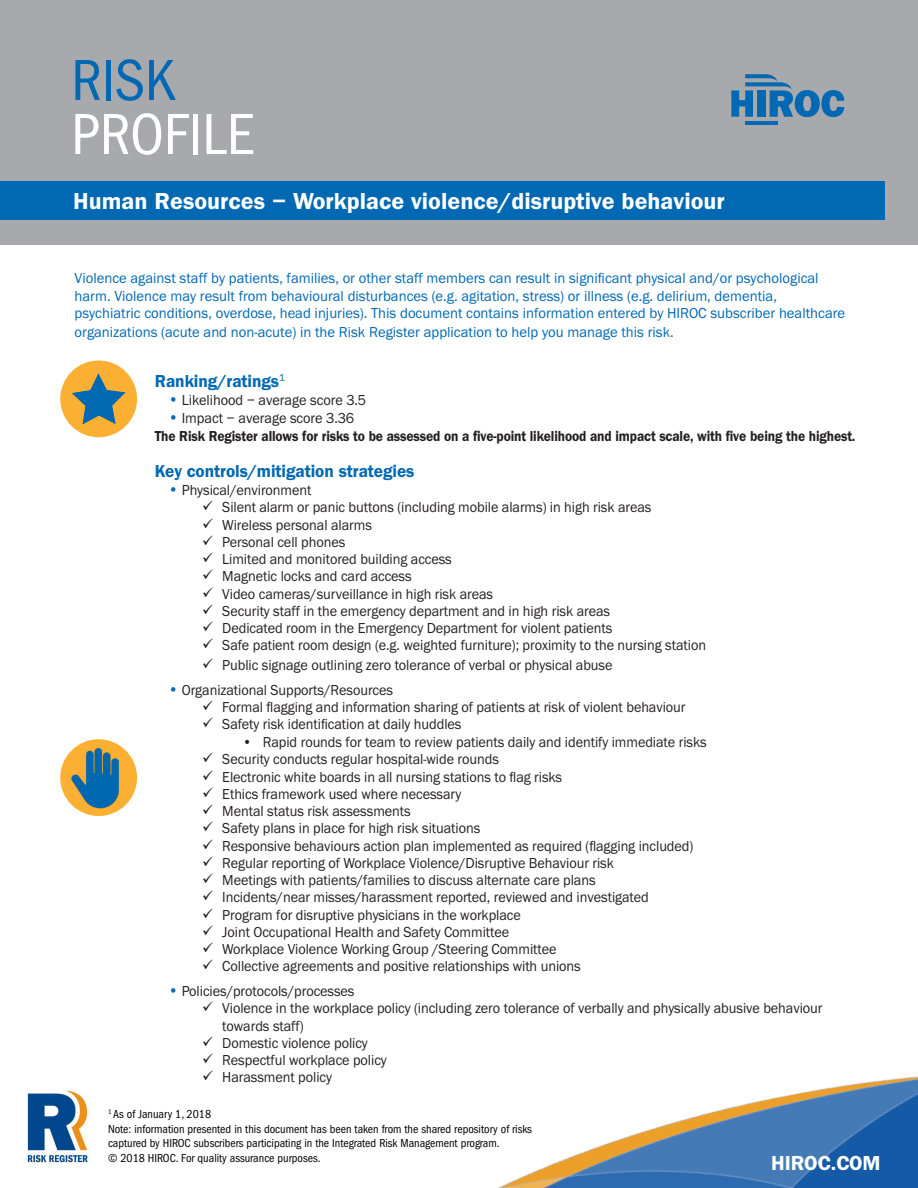
<style>
.page{position:relative;width:918px;height:1188px;background:#fff}
.page>*{position:absolute;margin:0;border:0;box-sizing:border-box;transform-origin:0 0}
.t1{font:condensed 60px "Franklin Gothic LT";color:#fff}
.t2{font:condensed 60px "Franklin Gothic LT";color:#0168b3}
.t3{font:700 24px "Franklin Gothic";color:#fff}
.t4{font:700 21px "Franklin Gothic";color:#fff}
.t5{font:700 18px "Franklin Gothic";letter-spacing:-.005em;color:#0168b3;scale:.96 1}
.t6{font:15px/17.2px "Franklin Gothic";letter-spacing:-.005em;color:#231f20;scale:.95 1}
.Body_Text{font:15px/17.2px "Franklin Gothic";color:#0168b3}
.t7{font:700 15px "Franklin Gothic";letter-spacing:-.01em;color:#231f20;scale:.9 1}
.t8{font:15px "Franklin Gothic";letter-spacing:-.005em;color:#231f20;scale:.96 1}
.t9{font:condensed 12px/14.4px "Franklin Gothic LT";color:#000}
.s1{font-size:16.5px;color:#0168b3}
</style>
<div class="page">
<div style="left:0;top:0;width:918px;height:244px;background:#a8a9ad"></div>
<img style="left:498px;top:1076px;width:420px;height:112px">
<hr style="left:745px;top:121px;width:32px;height:4px;background:#0168b3">
<svg style="left:731px;top:74px;width:113px;height:43px"></svg>
<div style="left:0;top:181px;width:884px;height:39px;background:#0168b3"></div>
<div style="left:60px;top:360px;width:77px;height:77px;background:#fbb033;border-radius:50%"></div>
<svg style="left:71px;top:372px;width:55px;height:53px"></svg>
<img style="left:61px;top:739px;width:75px;height:77px">
<img style="left:27px;top:1090px;width:63px;height:73px">
<p class="t2" style="left:71px;top:46px;width:105px">RISK</p>
<p class="t1" style="left:71px;top:100px;width:185px">PROFILE</p>
<p class="t3" style="left:73px;top:185px;width:653px">Human Resources – Workplace violence/disruptive behaviour</p>
<p class="Body_Text" style="left:75px;top:271px;width:772px">Violence against staff by patients, families, or other staff members can result in significant physical and/or psychological harm. Violence may result from behavioural disturbances (e.g. agitation, stress) or illness (e.g. delirium, dementia, psychiatric conditions, overdose, head injuries). This document contains information entered by HIROC subscriber healthcare</p>
<p class="Body_Text" style="left:75px;top:325px;width:601px">organizations (acute and non-acute) in the Risk Register application to help you manage this risk.</p>
<p class="t5" style="left:155px;top:369px;width:137px">Ranking/ratings<sup>1</sup></p>
<p class="t8" style="left:168px;top:390px;width:208px"><span class="s1">•</span> Likelihood – average score 3.5</p>
<p class="t8" style="left:168px;top:408px;width:195px"><span class="s1">•</span> Impact – average score 3.36</p>
<p class="t7" style="left:155px;top:426px;width:780px">The Risk Register allows for risks to be assessed on a five-point likelihood and impact scale, with five being the highest.</p>
<p class="t5" style="left:155px;top:459px;width:272px">Key controls/mitigation strategies</p>
<p class="t6" style="left:168px;top:483px;width:152px"><span class="s1">•</span> Physical/environment</p>
<p class="t6" style="left:222px;top:500px;width:453px">Silent alarm or panic buttons (including mobile alarms) in high risk areas</p>
<p class="t6" style="left:222px;top:517px;width:159px">Wireless personal alarms</p>
<p class="t6" style="left:222px;top:534px;width:131px">Personal cell phones</p>
<p class="t6" style="left:222px;top:552px;width:243px">Limited and monitored building access</p>
<p class="t6" style="left:222px;top:569px;width:201px">Magnetic locks and card access</p>
<p class="t6" style="left:222px;top:586px;width:287px">Video cameras/surveillance in high risk areas</p>
<p class="t6" style="left:222px;top:603px;width:410px">Security staff in the emergency department and in high risk areas</p>
<p class="t6" style="left:222px;top:621px;width:412px">Dedicated room in the Emergency Department for violent patients</p>
<p class="t6" style="left:222px;top:638px;width:511px">Safe patient room design (e.g. weighted furniture); proximity to the nursing station</p>
<p class="t6" style="left:222px;top:657px;width:412px">Public signage outlining zero tolerance of verbal or physical abuse</p>
<p class="t6" style="left:168px;top:682px;width:238px"><span class="s1">•</span> Organizational Supports/Resources</p>
<p class="t6" style="left:222px;top:699px;width:489px">Formal flagging and information sharing of patients at risk of violent behaviour</p>
<p class="t6" style="left:222px;top:717px;width:253px">Safety risk identification at daily huddles</p>
<p class="t6" style="left:243px;top:735px;width:490px">• Rapid rounds for team to review patients daily and identify immediate risks</p>
<p class="t6" style="left:222px;top:752px;width:293px">Security conducts regular hospital-wide rounds</p>
<p class="t6" style="left:222px;top:769px;width:359px">Electronic white boards in all nursing stations to flag risks</p>
<p class="t6" style="left:222px;top:786px;width:253px">Ethics framework used where necessary</p>
<p class="t6" style="left:222px;top:804px;width:200px">Mental status risk assessments</p>
<p class="t6" style="left:222px;top:821px;width:273px">Safety plans in place for high risk situations</p>
<p class="t6" style="left:222px;top:838px;width:497px">Responsive behaviours action plan implemented as required (flagging included)</p>
<p class="t6" style="left:222px;top:855px;width:414px">Regular reporting of Workplace Violence/Disruptive Behaviour risk</p>
<p class="t6" style="left:222px;top:873px;width:395px">Meetings with patients/families to discuss alternate care plans</p>
<p class="t6" style="left:222px;top:890px;width:451px">Incidents/near misses/harassment reported, reviewed and investigated</p>
<p class="t6" style="left:222px;top:907px;width:316px">Program for disruptive physicians in the workplace</p>
<p class="t6" style="left:222px;top:924px;width:304px">Joint Occupational Health and Safety Committee</p>
<p class="t6" style="left:222px;top:942px;width:353px">Workplace Violence Working Group /Steering Committee</p>
<p class="t6" style="left:222px;top:959px;width:379px">Collective agreements and positive relationships with unions</p>
<p class="t6" style="left:168px;top:984px;width:198px"><span class="s1">•</span> Policies/protocols/processes</p>
<p class="t6" style="left:222px;top:1001px;width:633px">Violence in the workplace policy (including zero tolerance of verbally and physically abusive behaviour towards staff)</p>
<p class="t6" style="left:222px;top:1035px;width:155px">Domestic violence policy</p>
<p class="t6" style="left:222px;top:1053px;width:175px">Respectful workplace policy</p>
<p class="t6" style="left:222px;top:1070px;width:117px">Harassment policy</p>
<p class="t9" style="left:108px;top:1107px;width:105px"><sup>1</sup> As of January 1, 2018</p>
<p class="t9" style="left:108px;top:1122px;width:426px">Note: information presented in this document has been taken from the shared repository of risks captured by HIROC subscribers participating in the Integrated Risk Management program.</p>
<p class="t9" style="left:108px;top:1150px;width:214px">© 2018 HIROC. For quality assurance purposes.</p>
<p class="t4" style="left:771px;top:1149px;width:111px">HIROC.COM</p>
</div>
